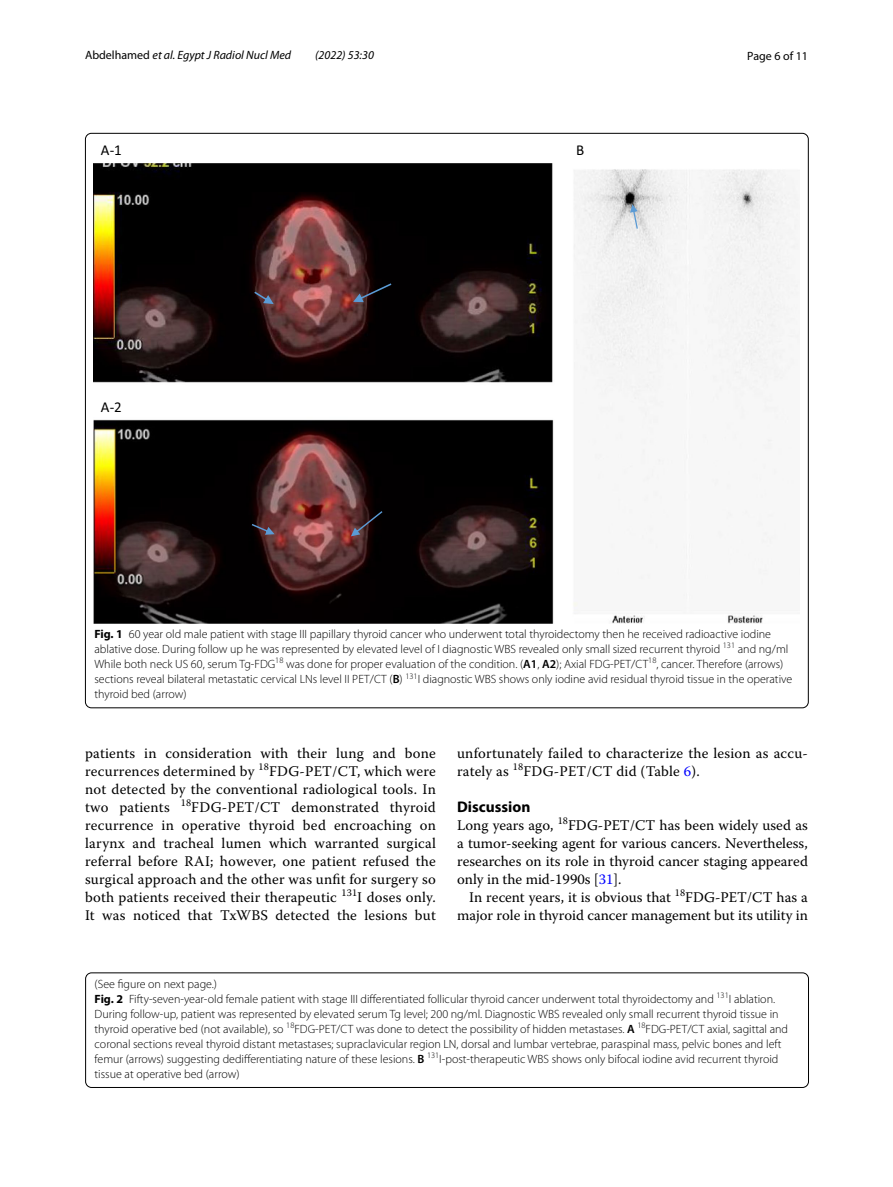
<style>
.page{position:relative;width:893px;height:1187px;background:#fff}
.page>*{position:absolute;margin:0;border:0;box-sizing:border-box;transform-origin:0 0}
.t1{font:700 15.45px "Myriad Pro";color:#000}
.t2{font:15px "Calibri";color:#000}
.t3{font:14.7px/18px "Warnock Pro";letter-spacing:.005em;color:#000;text-align:justify}
.t4{font:300 12px/15px "Myriad Pro";color:#000}
.t5{font:italic 12px "Myriad Pro";color:#000}
.t6{font:12px "Myriad Pro";color:#000}
.s1{font-style:normal}
.s2{font-weight:700}
.s3{font-weight:600}
.s4{color:#00f}
</style>
<div class="page">
<img style="left:94px;top:163px;width:705px;height:460px">
<svg style="left:353px;top:283px;width:38px;height:19px"></svg>
<svg style="left:254px;top:291px;width:20px;height:13px"></svg>
<svg style="left:351px;top:511px;width:31px;height:25px"></svg>
<svg style="left:252px;top:524px;width:23px;height:10px"></svg>
<svg style="left:630px;top:204px;width:8px;height:25px"></svg>
<div style="left:85px;top:972px;width:724px;height:115px;border:1px solid #000;border-radius:6px"></div>
<p class="t5" style="left:85px;top:48px;width:208px"><span class="s1">Abdelhamed</span> et al. Egypt J Radiol Nucl Med</p>
<p class="t5" style="left:315px;top:48px;width:60px">(2022) 53:30</p>
<p class="t6" style="left:747px;top:48px;width:62px">Page 6 of 11</p>
<p class="t2" style="left:101px;top:140px;width:22px">A-1</p>
<p class="t2" style="left:101px;top:397px;width:22px">A-2</p>
<p class="t2" style="left:576px;top:140px;width:10px">B</p>
<p class="t4" style="left:94px;top:627px;width:699px"><span class="s2">Fig. 1</span> 60 year old male patient with stage III papillary thyroid cancer who underwent total thyroidectomy then he received radioactive iodine ablative dose. During follow up he was represented by elevated level of I diagnostic WBS revealed only small sized recurrent thyroid <sup>131</sup> and ng/ml While both neck US 60, serum Tg-FDG<sup>18</sup> was done for proper evaluation of the condition. (<span class="s3">A1</span>, <span class="s3">A2</span>); Axial FDG-PET/CT<sup>18</sup>, cancer. Therefore (arrows) sections reveal bilateral metastatic cervical LNs level II PET/CT (<span class="s3">B</span>) <sup>131</sup>I diagnostic WBS shows only iodine avid residual thyroid tissue in the operative thyroid bed (arrow)</p>
<p class="t3" style="left:85px;top:744px;width:352px">patients in consideration with their lung and bone recurrences determined by <sup>18</sup>FDG-PET/CT, which were not detected by the conventional radiological tools. In two patients <sup>18</sup>FDG-PET/CT demonstrated thyroid recurrence in operative thyroid bed encroaching on larynx and tracheal lumen which warranted surgical referral before RAI; however, one patient refused the surgical approach and the other was unfit for surgery so both patients received their therapeutic <sup>131</sup>I doses only.<br>It was noticed that TxWBS detected the lesions but</p>
<p class="t3" style="left:457px;top:744px;width:352px">unfortunately failed to characterize the lesion as accu&shy;rately as <sup>18</sup>FDG-PET/CT did (Table <span class="s4">6</span>).</p>
<p class="t1" style="left:457px;top:797px;width:75px">Discussion</p>
<p class="t3" style="left:457px;top:816px;width:352px">Long years ago, <sup>18</sup>FDG-PET/CT has been widely used as a tumor-seeking agent for various cancers. Nevertheless, researches on its role in thyroid cancer staging appeared only in the mid-1990s [<span class="s4">31</span>].</p>
<p class="t3" style="left:457px;top:888px;width:352px;text-align:right">In recent years, it is obvious that <sup>18</sup>FDG-PET/CT has a major role in thyroid cancer management but its utility in</p>
<p class="t4" style="left:95px;top:976px;width:695px">(See figure on next page.)<br><span class="s2">Fig. 2</span> Fifty-seven-year-old female patient with stage III differentiated follicular thyroid cancer underwent total thyroidectomy and <sup>131</sup>I ablation.<br>During follow-up, patient was represented by elevated serum Tg level; 200 ng/ml. Diagnostic WBS revealed only small recurrent thyroid tissue in thyroid operative bed (not available), so <sup>18</sup>FDG-PET/CT was done to detect the possibility of hidden metastases. <span class="s3">A</span> <sup>18</sup>FDG-PET/CT axial, sagittal and coronal sections reveal thyroid distant metastases; supraclavicular region LN, dorsal and lumbar vertebrae, paraspinal mass, pelvic bones and left femur (arrows) suggesting dedifferentiating nature of these lesions. <span class="s3">B</span> <sup>131</sup>I-post-therapeutic WBS shows only bifocal iodine avid recurrent thyroid tissue at operative bed (arrow)</p>
</div>
